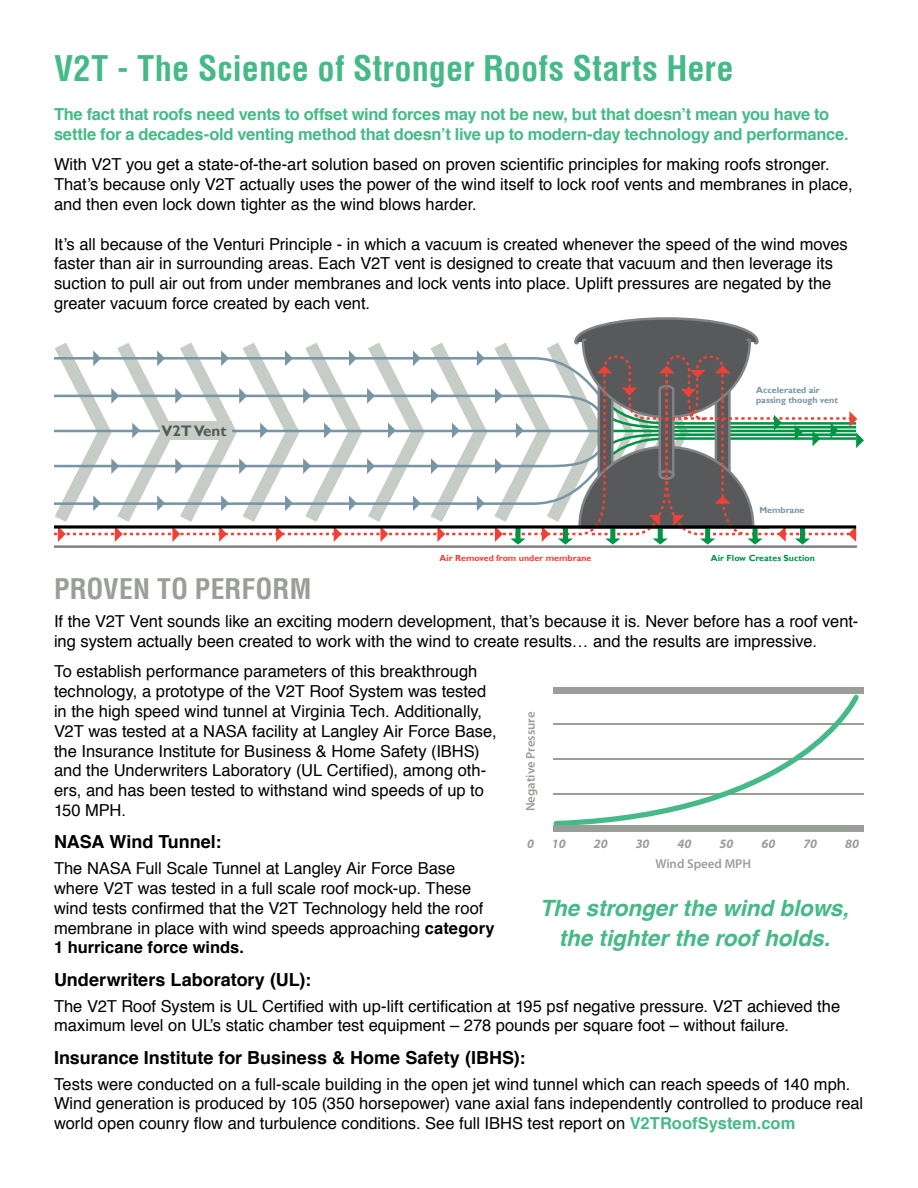
<style>
.page{position:relative;width:918px;height:1188px;background:#fff}
.page>*{position:absolute;margin:0;border:0;box-sizing:border-box;transform-origin:0 0}
.t1{font:700 condensed 34.5px "Helvetica";letter-spacing:.005em;color:#45ba88}
.t2{font:700 condensed 27.75px "Helvetica";letter-spacing:.005em;color:#9a9e98}
.t3{font:italic 700 22.5px/30px "Helvetica";letter-spacing:-.005em;color:#45ba88;text-align:center}
.t4{font:700 18px "Helvetica";color:#000}
.t5{font:16.5px/19.8px "Helvetica";color:#000}
.t6{font:700 16.5px/19.8px "Helvetica";letter-spacing:-.015em;color:#45ba88}
.t7{font:700 15.3px "Gill Sans";color:#58595b}
.t8{font:600 12.9px "Myriad Pro";color:#9a9e98}
.t9{font:italic 700 12.9px "Myriad Pro";color:#9a9e98}
.t10{font:700 8.85px/10.6px "Gill Sans";color:#7895a4}
.t11{font:700 8.85px "Gill Sans";color:#ef4136}
.t12{font:700 8.85px "Gill Sans";color:#009444}
.s1{font-weight:700}
.s2{font-weight:700;color:#45ba88}
</style>
<div class="page">
<svg style="left:54px;top:317px;width:810px;height:228px"></svg>
<svg style="left:54px;top:525px;width:802px;height:4px;background:#2d2d2d"></svg>
<hr style="left:54px;top:545px;width:802px;height:3px;background:#808285">
<div style="left:554px;top:688px;width:310px;height:6px;background:#9a9e98"></div>
<hr style="left:554px;top:723px;width:310px;height:2px;background:#9a9e98">
<hr style="left:554px;top:758px;width:310px;height:2px;background:#9a9e98">
<hr style="left:554px;top:793px;width:310px;height:2px;background:#9a9e98">
<svg style="left:553px;top:692px;width:306px;height:137px"></svg>
<div style="left:554px;top:825px;width:310px;height:6px;background:#9a9e98"></div>
<h1 class="t1" style="left:54px;top:47px;width:681px">V2T - The Science of Stronger Roofs Starts Here</h1>
<p class="t6" style="left:54px;top:104px;width:796px">The fact that roofs need vents to offset wind forces may not be new, but that doesn’t mean you have to settle for a decades-old venting method that doesn’t live up to modern-day technology and performance.</p>
<p class="t5" style="left:54px;top:155px;width:800px">With V2T you get a state-of-the-art solution based on proven scientific principles for making roofs stronger.<br>That’s because only V2T actually uses the power of the wind itself to lock roof vents and membranes in place, and then even lock down tighter as the wind blows harder.</p>
<p class="t5" style="left:54px;top:235px;width:795px">It’s all because of the Venturi Principle - in which a vacuum is created whenever the speed of the wind moves faster than air in surrounding areas. Each V2T vent is designed to create that vacuum and then leverage its suction to pull air out from under membranes and lock vents into place. Uplift pressures are negated by the greater vacuum force created by each vent.</p>
<p class="t7" style="left:161px;top:422px;width:67px">V2T Vent</p>
<h2 class="t2" style="left:54px;top:572px;width:259px">PROVEN TO PERFORM</h2>
<p class="t10" style="left:756px;top:385px;width:83px">Accelerated air passing though vent</p>
<p class="t10" style="left:759px;top:505px;width:47px">Membrane</p>
<p class="t11" style="left:439px;top:553px;width:153px">Air Removed from under membrane</p>
<p class="t12" style="left:711px;top:553px;width:106px">Air Flow Creates Suction</p>
<p class="t5" style="left:54px;top:612px;width:806px">If the V2T Vent sounds like an exciting modern development, that’s because it is. Never before has a roof vent&shy;ing system actually been created to work with the wind to create results… and the results are impressive.</p>
<p class="t5" style="left:54px;top:662px;width:444px">To establish performance parameters of this breakthrough technology, a prototype of the V2T Roof System was tested in the high speed wind tunnel at Virginia Tech. Additionally, V2T was tested at a NASA facility at Langley Air Force Base, the Insurance Institute for Business &amp; Home Safety (IBHS) and the Underwriters Laboratory (UL Certified), among oth&shy;ers, and has been tested to withstand wind speeds of up to 150 MPH.</p>
<p class="t4" style="left:54px;top:828px;width:169px">NASA Wind Tunnel:</p>
<p class="t5" style="left:54px;top:859px;width:442px">The NASA Full Scale Tunnel at Langley Air Force Base where V2T was tested in a full scale roof mock-up. These wind tests confirmed that the V2T Technology held the roof membrane in place with wind speeds approaching <span class="s1">category 1 hurricane force winds.</span></p>
<p class="t4" style="left:54px;top:965px;width:259px">Underwriters Laboratory (UL):</p>
<p class="t5" style="left:54px;top:996px;width:788px">The V2T Roof System is UL Certified with up-lift certification at 195 psf negative pressure. V2T achieved the maximum level on UL’s static chamber test equipment – 278 pounds per square foot – without failure.</p>
<p class="t4" style="left:54px;top:1043px;width:473px">Insurance Institute for Business &amp; Home Safety (IBHS):</p>
<p class="t5" style="left:54px;top:1074px;width:811px">Tests were conducted on a full-scale building in the open jet wind tunnel which can reach speeds of 140 mph.<br>Wind generation is produced by 105 (350 horsepower) vane axial fans independently controlled to produce real world open counry flow and turbulence conditions. See full IBHS test report on <span class="s2">V2TRoofSystem.com</span></p>
<p class="t8" style="left:522px;top:811px;width:101px;rotate:-90deg">Negative Pressure</p>
<p class="t9" style="left:527px;top:835px;width:8px">0</p>
<p class="t9" style="left:552px;top:835px;width:15px">10</p>
<p class="t9" style="left:594px;top:835px;width:15px">20</p>
<p class="t9" style="left:636px;top:835px;width:15px">30</p>
<p class="t9" style="left:678px;top:835px;width:15px">40</p>
<p class="t9" style="left:720px;top:835px;width:15px">50</p>
<p class="t9" style="left:761px;top:835px;width:15px">60</p>
<p class="t9" style="left:803px;top:835px;width:15px">70</p>
<p class="t9" style="left:845px;top:835px;width:15px">80</p>
<p class="t8" style="left:655px;top:856px;width:97px">Wind Speed MPH</p>
<h3 class="t3" style="left:540px;top:893px;width:311px">The stronger the wind blows, the tighter the roof holds.</h3>
</div>
